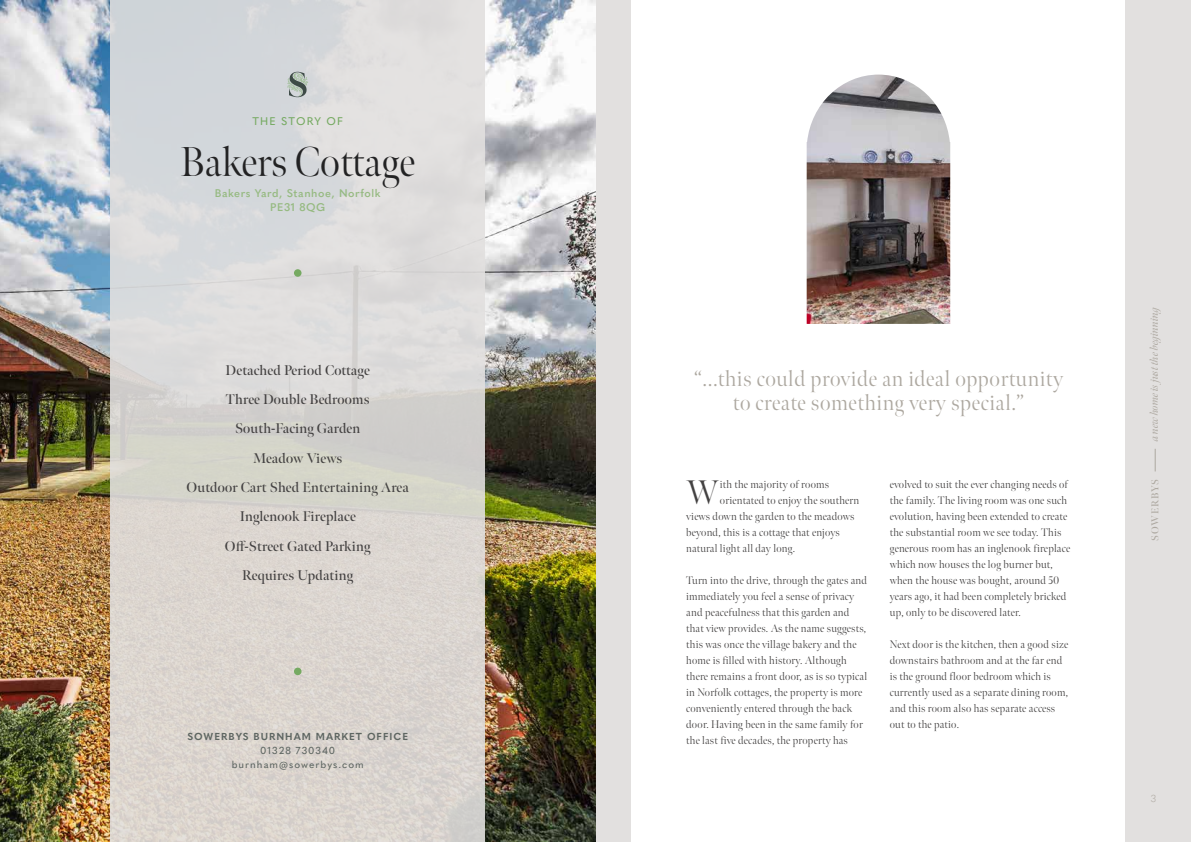
<style>
.page{position:relative;width:1191px;height:842px;background:#fff}
.page>*{position:absolute;margin:0;border:0;box-sizing:border-box;transform-origin:0 0}
.t1{font:300 41.5px "Meno Banner";color:#222223}
.t2{font:300 34px "Meno Banner";color:#434141}
.t3{font:300 22px/24px "Meno Banner";letter-spacing:.025em;color:#ada8a0;text-align:center}
.t4{font:600 14px/29.3px "Meno Banner";letter-spacing:.01em;color:#434141;text-align:center}
.t5{font:300 11px/16px "Meno Banner";letter-spacing:.02em;color:#434141}
.t6{font:600 11px/14px "Quasimoda";letter-spacing:.05em;color:#96ba81;text-align:center}
.t7{font:italic 11px "Meno Banner";letter-spacing:-.01em;color:#ada8a0}
.t8{font:500 11px "Quasimoda";letter-spacing:.1em;color:#76aa62}
.t9{font:500 10px/14px "Quasimoda";letter-spacing:.1em;color:#5e6662;text-align:center}
.t10{font:700 10px "Quasimoda";letter-spacing:.1em;color:#5e6662}
.t11{font:600 10px "Meno Banner";letter-spacing:.08em;color:#ada8a0}
.t12{font:300 10px "Quasimoda";color:#ada8a0}
</style>
<div class="page">
<div style="left:595px;top:0;width:596px;height:842px;background:#e2e0df"></div>
<svg style="left:1155px;top:449px;width:1px;height:22px"></svg>
<img style="left:0;top:0;width:595px;height:842px">
<div style="left:111px;top:0;width:374px;height:842px;background:#dad7d5"></div>
<div style="left:294px;top:269px;width:7px;height:8px;background:#76aa62;border-radius:50%"></div>
<div style="left:294px;top:668px;width:7px;height:7px;background:#76aa62;border-radius:50%"></div>
<svg style="left:287px;top:72px;width:21px;height:25px"></svg>
<div style="left:631px;top:0;width:494px;height:842px;background:#fff"></div>
<img style="left:806px;top:75px;width:144px;height:249px">
<p class="t8" style="left:252px;top:113px;width:92px">THE STORY OF</p>
<h1 class="t1" style="left:180px;top:137px;width:236px">Bakers Cottage</h1>
<p class="t6" style="left:215px;top:186px;width:167px">Bakers Yard, Stanhoe, Norfolk<br>PE31 8QG</p>
<p class="t4" style="left:187px;top:355px;width:224px">Detached Period Cottage<br>Three Double Bedrooms<br>South-Facing Garden<br>Meadow Views<br>Outdoor Cart Shed Entertaining Area<br>Inglenook Fireplace<br>Off-Street Gated Parking<br>Requires Updating</p>
<p class="t10" style="left:187px;top:728px;width:222px">SOWERBYS BURNHAM MARKET OFFICE</p>
<p class="t9" style="left:232px;top:742px;width:133px">01328 730340 burnham@sowerbys.com</p>
<h3 class="t3" style="left:693px;top:367px;width:371px">“...this could provide an ideal opportunity to create something very special.”</h3>
<h2 class="t2" style="left:686px;top:472px;width:34px">W</h2>
<p class="t5" style="left:720px;top:477px;width:111px">ith the majority of rooms</p>
<p class="t5" style="left:720px;top:493px;width:141px">orientated to enjoy the southern</p>
<p class="t5" style="left:686px;top:509px;width:170px">views down the garden to the meadows</p>
<p class="t5" style="left:686px;top:525px;width:155px">beyond, this is a cottage that enjoys</p>
<p class="t5" style="left:686px;top:541px;width:110px">natural light all day long.</p>
<p class="t5" style="left:686px;top:573px;width:182px">Turn into the drive, through the gates and immediately you feel a sense of privacy and peacefulness that this garden and that view provides. As the name suggests, this was once the village bakery and the home is filled with history. Although there remains a front door, as is so typical in Norfolk cottages, the property is more conveniently entered through the back door. Having been in the same family for the last five decades, the property has</p>
<p class="t5" style="left:889px;top:477px;width:182px">evolved to suit the ever changing needs of the family. The living room was one such evolution, having been extended to create the substantial room we see today. This generous room has an inglenook fireplace which now houses the log burner but, when the house was bought, around 50 years ago, it had been completely bricked up, only to be discovered later.</p>
<p class="t5" style="left:889px;top:637px;width:180px">Next door is the kitchen, then a good size downstairs bathroom and at the far end is the ground floor bedroom which is currently used as a separate dining room, and this room also has separate access out to the patio.</p>
<p class="t7" style="left:1147px;top:441px;width:138px;rotate:-90deg">a new home is just the beginning</p>
<p class="t11" style="left:1149px;top:541px;width:63px;rotate:-90deg">SOWERBYS</p>
<p class="t12" style="left:1150px;top:791px;width:7px">3</p>
</div>
